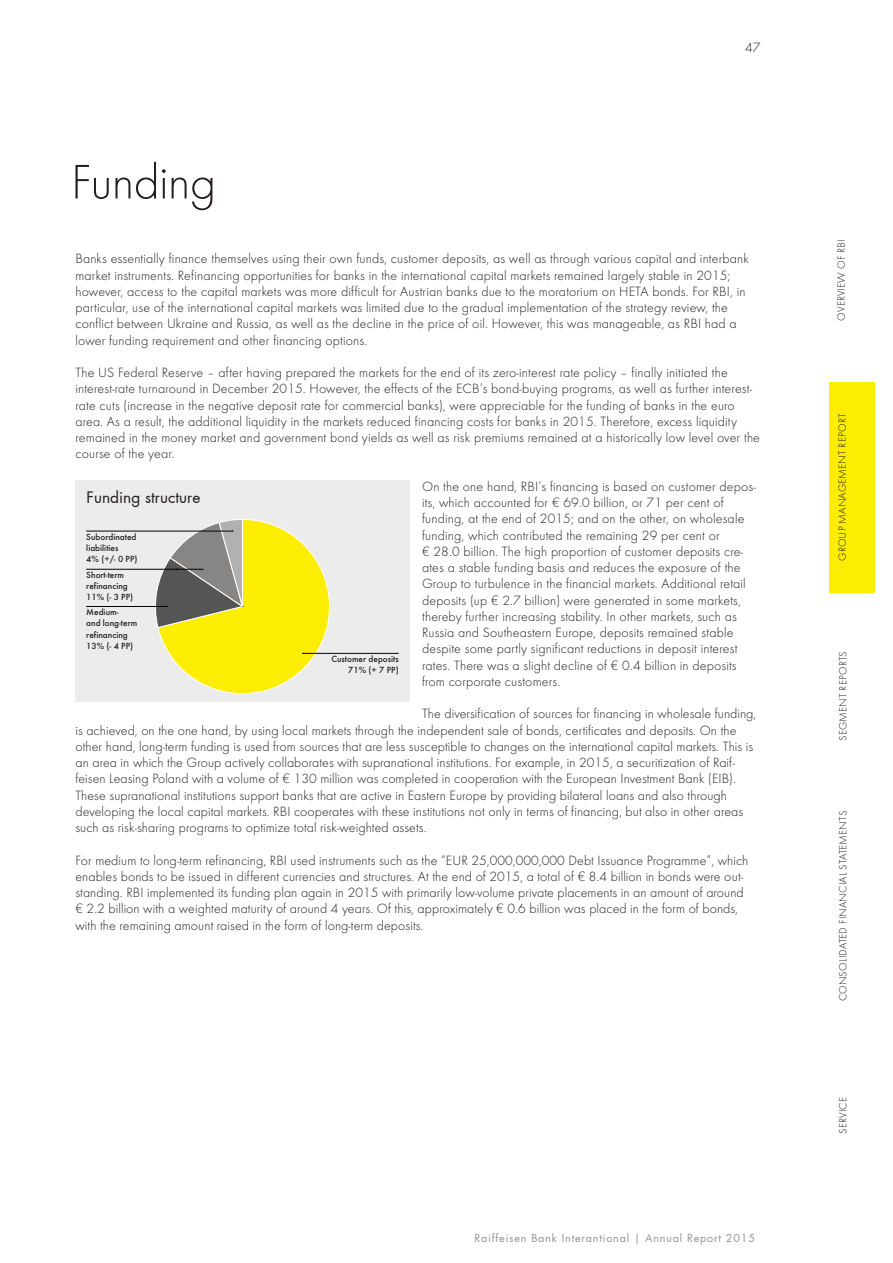
<style>
.page{position:relative;width:893px;height:1263px;background:#fff}
.page>*{position:absolute;margin:0;border:0;box-sizing:border-box;transform-origin:0 0}
.t1{font:300 50.4px "Futura";letter-spacing:-.01em;color:#231f20}
.t2{font:15.45px "Futura CE Book";color:#231f20}
.t3{font:300 13.95px/16.2px "Futura";letter-spacing:.01em;color:#231f20}
.t4{font:300 10.8px "Futura";letter-spacing:.01em;color:#231f20}
.t5{font:10.8px "Futura CE Book";letter-spacing:.07em;color:#939598}
.t6{font:500 9.3px/11.1px "Futura";color:#231f20}
</style>
<div class="page">
<div style="left:829px;top:382px;width:45px;height:211px;background:#fded03"></div>
<div style="left:75px;top:480px;width:334px;height:222px;background:#ececed"></div>
<hr style="left:302px;top:653px;width:97px;height:1px;background:#010202">
<hr style="left:86px;top:606px;width:80px;height:1px;background:#010202">
<hr style="left:86px;top:569px;width:118px;height:1px;background:#010202">
<hr style="left:86px;top:531px;width:146px;height:1px;background:#010202">
<svg style="left:152px;top:519px;width:178px;height:175px"></svg>
<h1 class="t1" style="left:71px;top:161px;width:146px">Funding</h1>
<p class="t3" style="left:745px;top:40px;width:17px">47</p>
<p class="t3" style="left:75px;top:252px;width:675px">Banks essentially finance themselves using their own funds, customer deposits, as well as through various capital and interbank market instruments. Refinancing opportunities for banks in the international capital markets remained largely stable in 2015; however, access to the capital markets was more difficult for Austrian banks due to the moratorium on HETA bonds. For RBI, in particular, use of the international capital markets was limited due to the gradual implementation of the strategy review, the conflict between Ukraine and Russia, as well as the decline in the price of oil. However, this was manageable, as RBI had a lower funding requirement and other financing options.</p>
<p class="t3" style="left:75px;top:366px;width:686px">The US Federal Reserve – after having prepared the markets for the end of its zero-interest rate policy – finally initiated the interest-rate turnaround in December 2015. However, the effects of the ECB’s bond-buying programs, as well as further interest&shy;rate cuts (increase in the negative deposit rate for commercial banks), were appreciable for the funding of banks in the euro area. As a result, the additional liquidity in the markets reduced financing costs for banks in 2015. Therefore, excess liquidity remained in the money market and government bond yields as well as risk premiums remained at a historically low level over the course of the year.</p>
<p class="t3" style="left:422px;top:479px;width:335px">On the one hand, RBI’s financing is based on customer depos&shy;its, which accounted for € 69.0 billion, or 71 per cent of funding, at the end of 2015; and on the other, on wholesale funding, which contributed the remaining 29 per cent or<br>€ 28.0 billion. The high proportion of customer deposits cre&shy;ates a stable funding basis and reduces the exposure of the Group to turbulence in the financial markets. Additional retail deposits (up € 2.7 billion) were generated in some markets, thereby further increasing stability. In other markets, such as Russia and Southeastern Europe, deposits remained stable despite some partly significant reductions in deposit interest rates. There was a slight decline of € 0.4 billion in deposits from corporate customers.</p>
<p class="t3" style="left:75px;top:707px;width:682px;text-indent:346px">The diversification of sources for financing in wholesale funding, is achieved, on the one hand, by using local markets through the independent sale of bonds, certificates and deposits. On the other hand, long-term funding is used from sources that are less susceptible to changes on the international capital markets. This is an area in which the Group actively collaborates with supranational institutions. For example, in 2015, a securitization of Raif&shy;feisen Leasing Poland with a volume of € 130 million was completed in cooperation with the European Investment Bank (EIB).<br>These supranational institutions support banks that are active in Eastern Europe by providing bilateral loans and also through developing the local capital markets. RBI cooperates with these institutions not only in terms of financing, but also in other areas such as risk-sharing programs to optimize total risk-weighted assets.</p>
<p class="t3" style="left:75px;top:853px;width:674px">For medium to long-term refinancing, RBI used instruments such as the “EUR 25,000,000,000 Debt Issuance Programme”, which enables bonds to be issued in different currencies and structures. At the end of 2015, a total of € 8.4 billion in bonds were out&shy;standing. RBI implemented its funding plan again in 2015 with primarily low-volume private placements in an amount of around € 2.2 billion with a weighted maturity of around 4 years. Of this, approximately € 0.6 billion was placed in the form of bonds, with the remaining amount raised in the form of long-term deposits.</p>
<p class="t2" style="left:87px;top:488px;width:115px">Funding structure</p>
<p class="t6" style="left:86px;top:532px;width:53px">Subordinated liabilities<br>4% (+/- 0 PP)</p>
<p class="t6" style="left:86px;top:570px;width:48px">Short-term refinancing<br>11% (- 3 PP)</p>
<p class="t6" style="left:86px;top:607px;width:52px">Medium-<br>and long-term refinancing<br>13% (- 4 PP)</p>
<p class="t6" style="left:331px;top:654px;width:69px;text-align:right">Customer deposits<br>71% (+ 7 PP)</p>
<p class="t5" style="left:474px;top:1231px;width:282px">Raiffeisen Bank Interantional | Annual Report 2015</p>
<p class="t4" style="left:837px;top:321px;width:83px;rotate:-90deg">OVERVIEW OF RBI</p>
<p class="t4" style="left:837px;top:561px;width:148px;rotate:-90deg">GROUP MANAGEMENT REPORT</p>
<p class="t4" style="left:838px;top:741px;width:91px;rotate:-90deg">SEGMENT REPORTS</p>
<p class="t4" style="left:838px;top:1001px;width:192px;rotate:-90deg">CONSOLIDATED FINANCIAL STATEMENTS</p>
<p class="t4" style="left:838px;top:1134px;width:38px;rotate:-90deg">SERVICE</p>
</div>
